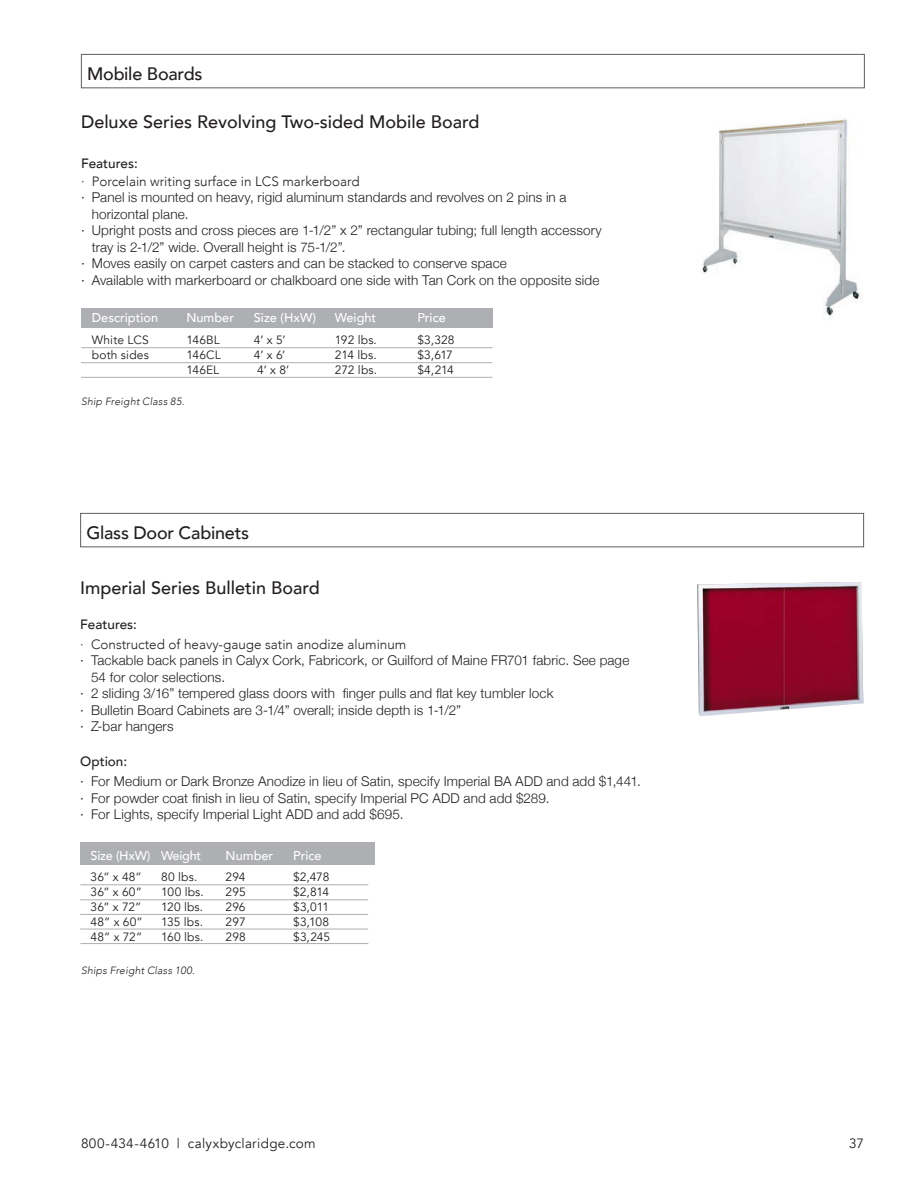
<style>
.page{position:relative;width:918px;height:1188px;background:#fff}
.page>*{position:absolute;margin:0;border:0;box-sizing:border-box;transform-origin:0 0}
.t1{font:500 18px "Avenir";color:#231f20}
.t2{font:300 13.5px/16.5px "Helvetica Neue";letter-spacing:.01em;color:#231f20}
.t3{font:300 13.5px "Avenir";color:#231f20}
.t4{font:13.5px "Avenir";letter-spacing:.02em;color:#231f20}
.t5{font:500 13.5px "Avenir";color:#231f20}
.t6{font:500 12.75px "Avenir";color:#fff}
.t7{font:500 12.75px "Avenir";letter-spacing:-.02em;color:#fff}
.t8{font:12px "Avenir";letter-spacing:.01em;color:#231f20}
.t9{font:italic 300 10.5px "Avenir";letter-spacing:.02em;color:#231f20}
</style>
<div class="page">
<img style="left:702px;top:119px;width:159px;height:199px">
<div style="left:81px;top:308px;width:412px;height:20px;background:#aeafb3"></div>
<hr style="left:81px;top:347px;width:412px;height:1px;background:#aeafb3">
<hr style="left:81px;top:362px;width:411px;height:1px;background:#aeafb3">
<hr style="left:81px;top:377px;width:411px;height:1px;background:#aeafb3">
<div style="left:81px;top:54px;width:784px;height:34px;border:1px solid #5f5f62"></div>
<div style="left:80px;top:513px;width:784px;height:34px;border:1px solid #5f5f62"></div>
<img style="left:697px;top:582px;width:166px;height:134px">
<div style="left:81px;top:843px;width:294px;height:22px;background:#aeafb3"></div>
<hr style="left:80px;top:884px;width:288px;height:1px;background:#aeafb3">
<hr style="left:80px;top:899px;width:288px;height:1px;background:#aeafb3">
<hr style="left:80px;top:914px;width:288px;height:1px;background:#aeafb3">
<hr style="left:80px;top:929px;width:288px;height:1px;background:#aeafb3">
<hr style="left:80px;top:943px;width:288px;height:1px;background:#aeafb3">
<h1 class="t1" style="left:87px;top:58px;width:117px">Mobile Boards</h1>
<h1 class="t1" style="left:81px;top:106px;width:400px">Deluxe Series Revolving Two-sided Mobile Board</h1>
<p class="t5" style="left:81px;top:152px;width:58px">Features:</p>
<p class="t3" style="left:81px;top:173px;width:280px">· Porcelain writing surface in LCS markerboard</p>
<p class="t2" style="left:81px;top:188px;width:487px">· Panel is mounted on heavy, rigid aluminum standards and revolves on 2 pins in a</p>
<p class="t2" style="left:92px;top:205px;width:98px">horizontal plane.</p>
<p class="t2" style="left:81px;top:221px;width:522px">· Upright posts and cross pieces are 1-1/2” x 2” rectangular tubing; full length accessory</p>
<p class="t2" style="left:92px;top:238px;width:255px">tray is 2-1/2” wide. Overall height is 75-1/2”.</p>
<p class="t2" style="left:81px;top:254px;width:427px">· Moves easily on carpet casters and can be stacked to conserve space</p>
<p class="t2" style="left:81px;top:271px;width:520px">· Available with markerboard or chalkboard one side with Tan Cork on the opposite side</p>
<p class="t6" style="left:92px;top:307px;width:68px">Description</p>
<p class="t6" style="left:186px;top:307px;width:49px">Number</p>
<p class="t6" style="left:254px;top:307px;width:64px">Size (HxW)</p>
<p class="t6" style="left:335px;top:307px;width:43px">Weight</p>
<p class="t6" style="left:417px;top:307px;width:30px">Price</p>
<p class="t8" style="left:92px;top:333px;width:58px">White LCS</p>
<p class="t8" style="left:186px;top:333px;width:35px">146BL</p>
<p class="t8" style="left:254px;top:333px;width:33px">4’ x 5’</p>
<p class="t8" style="left:335px;top:333px;width:44px">192 lbs.</p>
<p class="t8" style="left:417px;top:333px;width:39px">$3,328</p>
<p class="t8" style="left:92px;top:348px;width:59px">both sides</p>
<p class="t8" style="left:186px;top:348px;width:36px">146CL</p>
<p class="t8" style="left:254px;top:348px;width:33px">4’ x 6’</p>
<p class="t8" style="left:335px;top:348px;width:43px">214 lbs.</p>
<p class="t8" style="left:417px;top:348px;width:37px">$3,617</p>
<p class="t8" style="left:186px;top:363px;width:34px">146EL</p>
<p class="t8" style="left:257px;top:363px;width:34px">4’ x 8’</p>
<p class="t8" style="left:335px;top:363px;width:44px">272 lbs.</p>
<p class="t8" style="left:417px;top:363px;width:38px">$4,214</p>
<p class="t9" style="left:81px;top:395px;width:105px">Ship Freight Class 85.</p>
<h1 class="t1" style="left:86px;top:517px;width:164px">Glass Door Cabinets</h1>
<h1 class="t1" style="left:80px;top:572px;width:241px">Imperial Series Bulletin Board</h1>
<p class="t3" style="left:80px;top:636px;width:328px">· Constructed of heavy-gauge satin anodize aluminum</p>
<p class="t2" style="left:80px;top:651px;width:551px">· Tackable back panels in Calyx Cork, Fabricork, or Guilford of Maine FR701 fabric. See page</p>
<p class="t2" style="left:91px;top:668px;width:136px">54 for color selections.</p>
<p class="t2" style="left:80px;top:684px;width:475px">· 2 sliding 3/16” tempered glass doors with finger pulls and flat key tumbler lock</p>
<p class="t2" style="left:80px;top:701px;width:383px">· Bulletin Board Cabinets are 3-1/4” overall; inside depth is 1-1/2”</p>
<p class="t2" style="left:80px;top:717px;width:95px">· Z-bar hangers</p>
<p class="t5" style="left:80px;top:613px;width:58px">Features:</p>
<p class="t5" style="left:80px;top:749px;width:48px">Option:</p>
<p class="t2" style="left:80px;top:772px;width:562px">· For Medium or Dark Bronze Anodize in lieu of Satin, specify Imperial BA ADD and add $1,441. · For powder coat finish in lieu of Satin, specify Imperial PC ADD and add $289.<br>· For Lights, specify Imperial Light ADD and add $695.</p>
<p class="t7" style="left:91px;top:844px;width:112px">Size (HxW) Weight</p>
<p class="t6" style="left:226px;top:844px;width:49px">Number</p>
<p class="t6" style="left:293px;top:844px;width:30px">Price</p>
<p class="t8" style="left:91px;top:870px;width:53px">36” x 48”</p>
<p class="t8" style="left:161px;top:870px;width:38px">80 lbs.</p>
<p class="t8" style="left:226px;top:870px;width:21px">294</p>
<p class="t8" style="left:293px;top:870px;width:38px">$2,478</p>
<p class="t8" style="left:91px;top:885px;width:53px">36” x 60”</p>
<p class="t8" style="left:161px;top:885px;width:44px">100 lbs.</p>
<p class="t8" style="left:226px;top:885px;width:22px">295</p>
<p class="t8" style="left:293px;top:885px;width:38px">$2,814</p>
<p class="t8" style="left:91px;top:900px;width:52px">36” x 72”</p>
<p class="t8" style="left:161px;top:900px;width:44px">120 lbs.</p>
<p class="t8" style="left:226px;top:900px;width:22px">296</p>
<p class="t8" style="left:293px;top:900px;width:37px">$3,011</p>
<p class="t8" style="left:91px;top:915px;width:54px">48” x 60”</p>
<p class="t8" style="left:161px;top:915px;width:44px">135 lbs.</p>
<p class="t8" style="left:226px;top:915px;width:22px">297</p>
<p class="t8" style="left:293px;top:915px;width:38px">$3,108</p>
<p class="t8" style="left:91px;top:930px;width:53px">48” x 72”</p>
<p class="t8" style="left:161px;top:930px;width:44px">160 lbs.</p>
<p class="t8" style="left:226px;top:930px;width:22px">298</p>
<p class="t8" style="left:293px;top:930px;width:39px">$3,245</p>
<p class="t9" style="left:81px;top:964px;width:115px">Ships Freight Class 100.</p>
<p class="t4" style="left:81px;top:1135px;width:236px">800-434-4610 | calyxbyclaridge.com</p>
<p class="t4" style="left:849px;top:1135px;width:16px">37</p>
</div>
